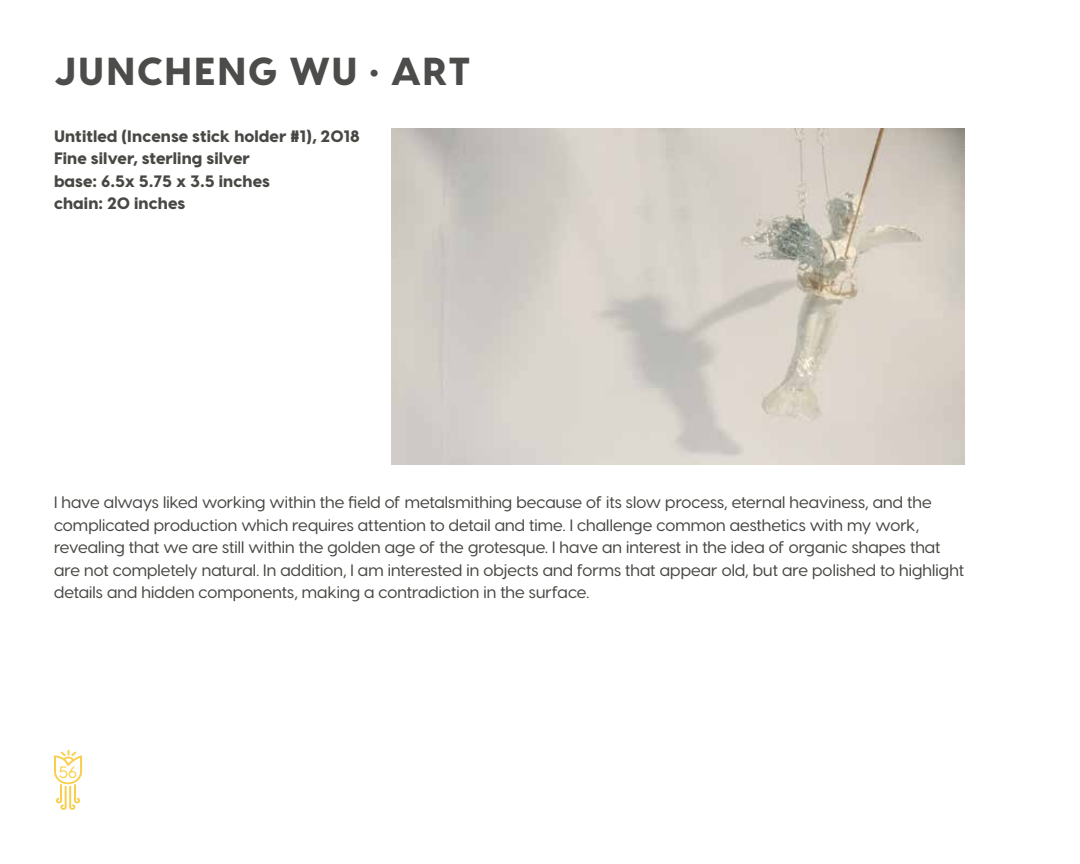
<style>
.page{position:relative;width:1080px;height:864px;background:#fff}
.page>*{position:absolute;margin:0;border:0;box-sizing:border-box;transform-origin:0 0}
.t1{font:800 39px "Visby CF";letter-spacing:.04em;color:#4c4c4b}
.t2{font:500 16.5px/22.5px "Visby CF";letter-spacing:.005em;color:#474743}
.t3{font:800 16.5px/22.5px "Visby CF";letter-spacing:.005em;color:#474743}
.t4{font:500 16.5px "Visby CF";color:#fbcf4c}
</style>
<div class="page">
<svg style="left:54px;top:750px;width:28px;height:60px"></svg>
<img style="left:392px;top:129px;width:572px;height:335px">
<h1 class="t1" style="left:54px;top:46px;width:418px">JUNCHENG WU • ART</h1>
<p class="t3" style="left:54px;top:125px;width:307px">Untitled (Incense stick holder #1), 2018<br>Fine silver, sterling silver<br>base: 6.5x 5.75 x 3.5 inches<br>chain: 20 inches</p>
<p class="t2" style="left:54px;top:491px;width:912px">I have always liked working within the field of metalsmithing because of its slow process, eternal heaviness, and the complicated production which requires attention to detail and time. I challenge common aesthetics with my work, revealing that we are still within the golden age of the grotesque. I have an interest in the idea of organic shapes that are not completely natural. In addition, I am interested in objects and forms that appear old, but are polished to highlight details and hidden components, making a contradiction in the surface.</p>
<p class="t4" style="left:59px;top:762px;width:20px">56</p>
</div>
